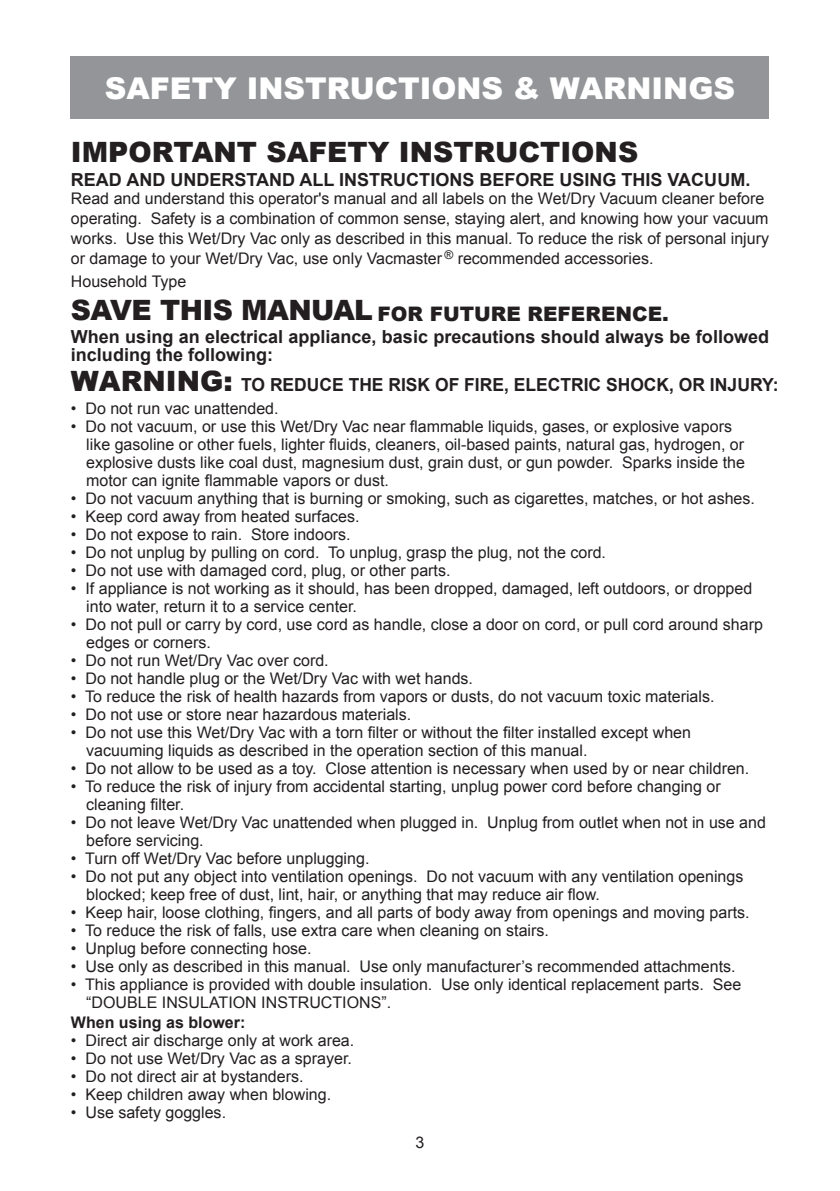
<style>
.page{position:relative;width:840px;height:1191px;background:#fff}
.page>*{position:absolute;margin:0;border:0;box-sizing:border-box;transform-origin:0 0}
.t1{font:900 30px "Arial";color:#fff}
.t2{font:900 28px "Arial";color:#231f20}
.t3{font:900 28px "Arial";letter-spacing:-.02em;color:#231f20}
.t4{font:900 20px "Arial";color:#231f20}
.t5{font:700 18px/18px "Arial";color:#231f20}
.t6{font:16px/18px "Arial";color:#231f20}
.t7{font:700 16px "Arial";color:#231f20}
</style>
<div class="page">
<div style="left:71px;top:57px;width:697px;height:62px;background:#939598"></div>
<h1 class="t1" style="left:105px;top:66px;width:631px">SAFETY INSTRUCTIONS &amp; WARNINGS</h1>
<h2 class="t2" style="left:71px;top:131px;width:568px">IMPORTANT SAFETY INSTRUCTIONS</h2>
<p class="t5" style="left:71px;top:171px;width:680px">READ AND UNDERSTAND ALL INSTRUCTIONS BEFORE USING THIS VACUUM.</p>
<p class="t6" style="left:71px;top:188px;width:699px;line-height:20px">Read and understand this operator's manual and all labels on the Wet/Dry Vacuum cleaner before operating. Safety is a combination of common sense, staying alert, and knowing how your vacuum works. Use this Wet/Dry Vac only as described in this manual. To reduce the risk of personal injury or damage to your Wet/Dry Vac, use only Vacmaster <sup>®</sup> recommended accessories.</p>
<p class="t6" style="left:71px;top:273px;width:117px">Household Type</p>
<h2 class="t3" style="left:71px;top:290px;width:303px">SAVE THIS MANUAL</h2>
<p class="t4" style="left:377px;top:299px;width:293px">FOR FUTURE REFERENCE.</p>
<p class="t5" style="left:71px;top:328px;width:699px">When using an electrical appliance, basic precautions should always be followed including the following:</p>
<p class="t6" style="left:71px;top:399px;width:209px">• Do not run vac unattended.</p>
<p class="t6" style="left:86px;top:417px;width:660px;text-indent:-15px">• Do not vacuum, or use this Wet/Dry Vac near flammable liquids, gases, or explosive vapors like gasoline or other fuels, lighter fluids, cleaners, oil-based paints, natural gas, hydrogen, or explosive dusts like coal dust, magnesium dust, grain dust, or gun powder. Sparks inside the motor can ignite flammable vapors or dust.</p>
<p class="t6" style="left:71px;top:489px;width:685px">• Do not vacuum anything that is burning or smoking, such as cigarettes, matches, or hot ashes.</p>
<p class="t6" style="left:71px;top:507px;width:290px">• Keep cord away from heated surfaces.</p>
<p class="t6" style="left:71px;top:525px;width:281px">• Do not expose to rain. Store indoors.</p>
<p class="t6" style="left:71px;top:543px;width:536px">• Do not unplug by pulling on cord. To unplug, grasp the plug, not the cord.</p>
<p class="t6" style="left:71px;top:561px;width:381px">• Do not use with damaged cord, plug, or other parts.</p>
<p class="t6" style="left:86px;top:579px;width:667px;text-indent:-15px">• If appliance is not working as it should, has been dropped, damaged, left outdoors, or dropped into water, return it to a service center.</p>
<p class="t6" style="left:86px;top:615px;width:677px;text-indent:-15px">• Do not pull or carry by cord, use cord as handle, close a door on cord, or pull cord around sharp edges or corners.</p>
<p class="t6" style="left:71px;top:651px;width:259px">• Do not run Wet/Dry Vac over cord.</p>
<p class="t6" style="left:71px;top:669px;width:403px">• Do not handle plug or the Wet/Dry Vac with wet hands.</p>
<p class="t6" style="left:71px;top:687px;width:644px">• To reduce the risk of health hazards from vapors or dusts, do not vacuum toxic materials.</p>
<p class="t6" style="left:71px;top:705px;width:341px">• Do not use or store near hazardous materials.</p>
<p class="t6" style="left:86px;top:723px;width:606px;text-indent:-15px">• Do not use this Wet/Dry Vac with a torn filter or without the filter installed except when vacuuming liquids as described in the operation section of this manual.</p>
<p class="t6" style="left:71px;top:759px;width:679px">• Do not allow to be used as a toy. Close attention is necessary when used by or near children.</p>
<p class="t6" style="left:86px;top:777px;width:635px;text-indent:-15px">• To reduce the risk of injury from accidental starting, unplug power cord before changing or cleaning filter.</p>
<p class="t6" style="left:86px;top:813px;width:680px;text-indent:-15px">• Do not leave Wet/Dry Vac unattended when plugged in. Unplug from outlet when not in use and before servicing.</p>
<p class="t6" style="left:71px;top:849px;width:300px">• Turn off Wet/Dry Vac before unplugging.</p>
<p class="t6" style="left:86px;top:867px;width:658px;text-indent:-15px">• Do not put any object into ventilation openings. Do not vacuum with any ventilation openings blocked; keep free of dust, lint, hair, or anything that may reduce air flow.</p>
<p class="t6" style="left:71px;top:903px;width:679px">• Keep hair, loose clothing, fingers, and all parts of body away from openings and moving parts.</p>
<p class="t6" style="left:71px;top:921px;width:479px">• To reduce the risk of falls, use extra care when cleaning on stairs.</p>
<p class="t6" style="left:71px;top:939px;width:242px">• Unplug before connecting hose.</p>
<p class="t6" style="left:71px;top:957px;width:665px">• Use only as described in this manual. Use only manufacturer’s recommended attachments.</p>
<p class="t6" style="left:86px;top:975px;width:656px;text-indent:-15px">• This appliance is provided with double insulation. Use only identical replacement parts. See “DOUBLE INSULATION INSTRUCTIONS”.</p>
<p class="t7" style="left:71px;top:1011px;width:176px">When using as blower:</p>
<p class="t6" style="left:71px;top:1031px;width:285px">• Direct air discharge only at work area.</p>
<p class="t6" style="left:71px;top:1049px;width:282px">• Do not use Wet/Dry Vac as a sprayer.</p>
<p class="t6" style="left:71px;top:1067px;width:234px">• Do not direct air at bystanders.</p>
<p class="t6" style="left:71px;top:1085px;width:261px">• Keep children away when blowing.</p>
<p class="t6" style="left:71px;top:1103px;width:157px">• Use safety goggles.</p>
<h2 class="t2" style="left:71px;top:361px;width:163px">WARNING:</h2>
<p class="t5" style="left:241px;top:376px;width:538px">TO REDUCE THE RISK OF FIRE, ELECTRIC SHOCK, OR INJURY:</p>
<p class="t6" style="left:415px;top:1133px;width:10px">3</p>
</div>
